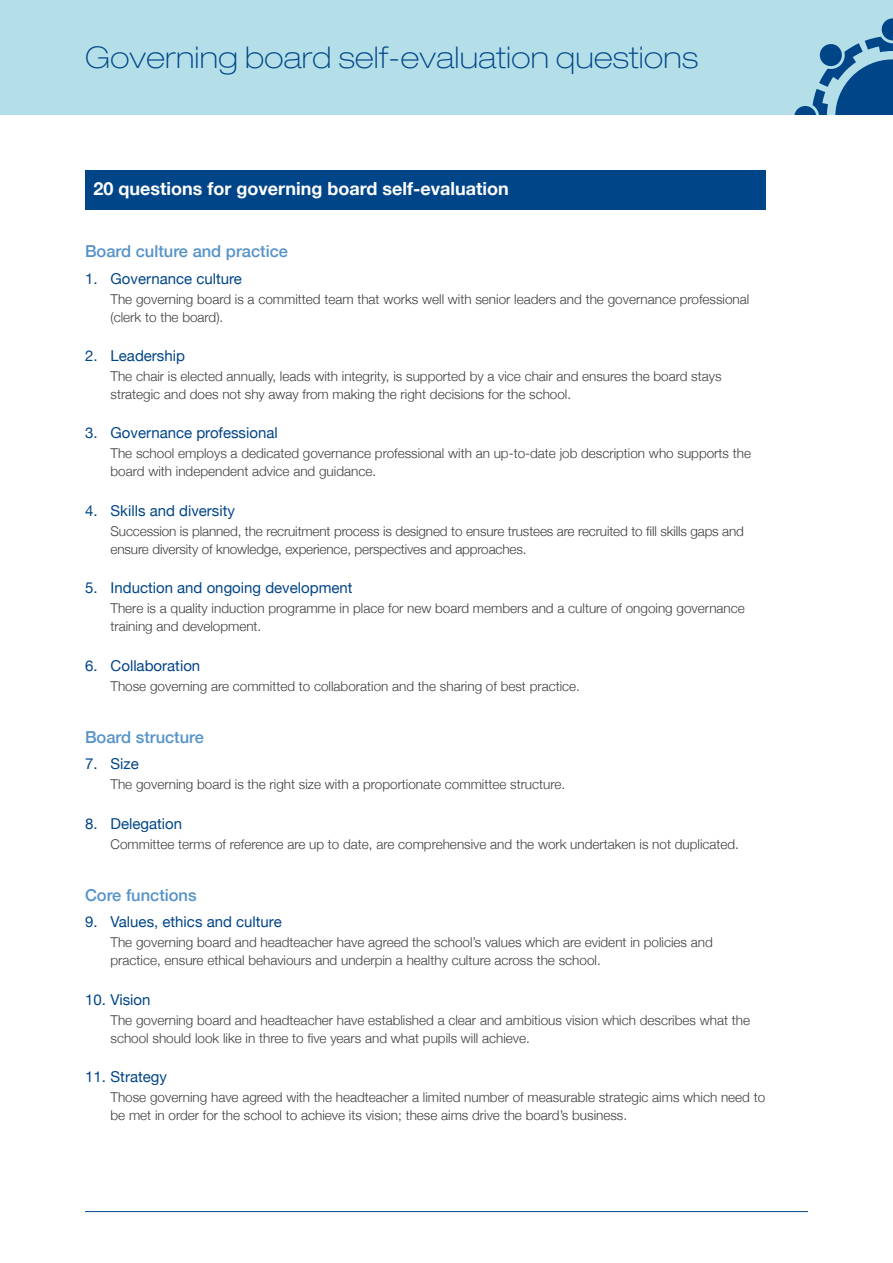
<style>
.page{position:relative;width:893px;height:1263px;background:#fff}
.page>*{position:absolute;margin:0;border:0;box-sizing:border-box;transform-origin:0 0}
.t1{font:100 expanded 30px "Helvetica Neue";letter-spacing:.01em;color:#004588}
.Main_Page_Headings{font:700 18px "Helvetica Neue";color:#fff}
._5__Subs_Level_1{font:500 16.5px "Helvetica Neue";color:#5693c9}
._7__Subs_Level_2{font:15px "Helvetica Neue";color:#004588}
._4__Main_Text{font:300 13.5px/18px "Helvetica Neue";color:#3e3d40}
</style>
<div class="page">
<div style="left:0;top:0;width:893px;height:114px;background:#b4dfe8"></div>
<svg style="left:794px;top:18px;width:99px;height:96px"></svg>
<div style="left:85px;top:170px;width:680px;height:40px;background:#004588"></div>
<hr style="left:85px;top:1211px;width:723px;height:1px;background:#004588">
<p class="t1" style="left:85px;top:39px;width:615px">Governing board self-evaluation questions</p>
<p class="Main_Page_Headings" style="left:94px;top:174px;width:417px">20 questions for governing board self-evaluation</p>
<p class="_5__Subs_Level_1" style="left:85px;top:238px;width:204px">Board culture and practice</p>
<p class="_7__Subs_Level_2" style="left:85px;top:267px;width:158px">1. Governance culture</p>
<p class="_4__Main_Text" style="left:111px;top:289px;width:640px">The governing board is a committed team that works well with senior leaders and the governance professional (clerk to the board).</p>
<p class="_7__Subs_Level_2" style="left:85px;top:345px;width:101px">2. Leadership</p>
<p class="_4__Main_Text" style="left:111px;top:366px;width:612px">The chair is elected annually, leads with integrity, is supported by a vice chair and ensures the board stays strategic and does not shy away from making the right decisions for the school.</p>
<p class="_7__Subs_Level_2" style="left:85px;top:422px;width:194px">3. Governance professional</p>
<p class="_4__Main_Text" style="left:111px;top:444px;width:642px">The school employs a dedicated governance professional with an up-to-date job description who supports the board with independent advice and guidance.</p>
<p class="_7__Subs_Level_2" style="left:85px;top:500px;width:151px">4. Skills and diversity</p>
<p class="_4__Main_Text" style="left:111px;top:521px;width:635px">Succession is planned, the recruitment process is designed to ensure trustees are recruited to fill skills gaps and ensure diversity of knowledge, experience, perspectives and approaches.</p>
<p class="_7__Subs_Level_2" style="left:85px;top:577px;width:269px">5. Induction and ongoing development</p>
<p class="_4__Main_Text" style="left:111px;top:598px;width:636px">There is a quality induction programme in place for new board members and a culture of ongoing governance training and development.</p>
<p class="_7__Subs_Level_2" style="left:85px;top:654px;width:117px">6. Collaboration</p>
<p class="_4__Main_Text" style="left:111px;top:676px;width:471px">Those governing are committed to collaboration and the sharing of best practice.</p>
<p class="_5__Subs_Level_1" style="left:85px;top:723px;width:120px">Board structure</p>
<p class="_7__Subs_Level_2" style="left:85px;top:753px;width:55px">7. Size</p>
<p class="_4__Main_Text" style="left:111px;top:774px;width:456px">The governing board is the right size with a proportionate committee structure.</p>
<p class="_7__Subs_Level_2" style="left:85px;top:812px;width:99px">8. Delegation</p>
<p class="_4__Main_Text" style="left:111px;top:834px;width:630px">Committee terms of reference are up to date, are comprehensive and the work undertaken is not duplicated.</p>
<p class="_5__Subs_Level_1" style="left:85px;top:881px;width:113px">Core functions</p>
<p class="_7__Subs_Level_2" style="left:85px;top:911px;width:198px">9. Values, ethics and culture</p>
<p class="_4__Main_Text" style="left:111px;top:932px;width:604px">The governing board and headteacher have agreed the school’s values which are evident in policies and practice, ensure ethical behaviours and underpin a healthy culture across the school.</p>
<p class="_7__Subs_Level_2" style="left:85px;top:988px;width:67px">10. Vision</p>
<p class="_4__Main_Text" style="left:111px;top:1010px;width:641px">The governing board and headteacher have established a clear and ambitious vision which describes what the school should look like in three to five years and what pupils will achieve.</p>
<p class="_7__Subs_Level_2" style="left:85px;top:1066px;width:83px">11. Strategy</p>
<p class="_4__Main_Text" style="left:111px;top:1087px;width:656px">Those governing have agreed with the headteacher a limited number of measurable strategic aims which need to be met in order for the school to achieve its vision; these aims drive the board’s business.</p>
</div>
